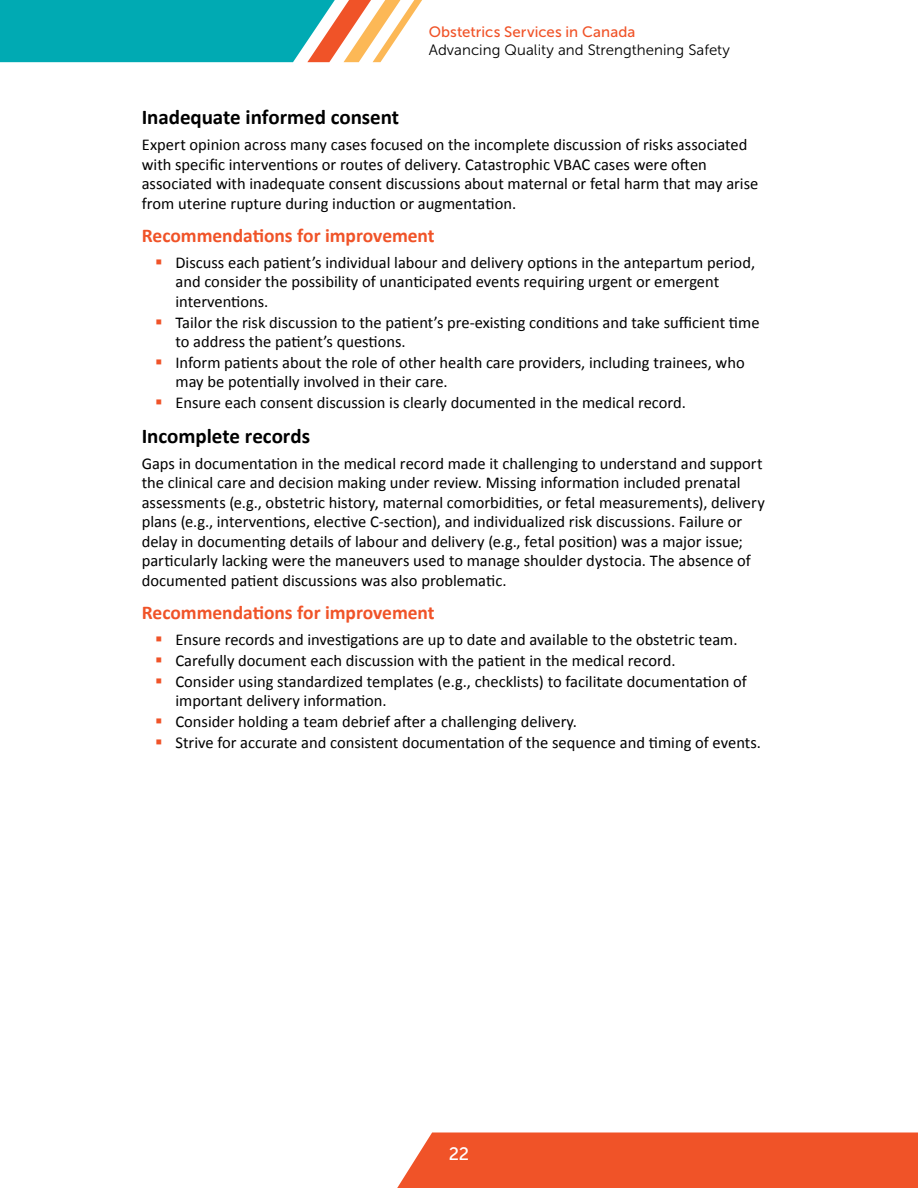
<style>
.page{position:relative;width:918px;height:1188px;background:#fff}
.page>*{position:absolute;margin:0;border:0;box-sizing:border-box;transform-origin:0 0}
.t1{font:700 21px "Calibri";color:#000}
.t2{font:700 19.5px "Calibri";letter-spacing:-.005em;color:#f05328}
.t3{font:18px "Museo Sans 500";color:#fff}
.t4{font:16.5px/19.5px "Calibri";color:#000}
.t5{font:15px "Museo Sans 300";letter-spacing:.005em;color:#000}
.t6{font:15px "Museo Sans 500";letter-spacing:.005em;color:#f05328}
.s1{color:#f05328}
</style>
<div class="page">
<div style="left:397px;top:1132px;width:521px;height:56px;background:#f05328"></div>
<svg style="left:0;top:0;width:422px;height:62px;background:#40b2b1"></svg>
<p class="t6" style="left:429px;top:23px;width:208px">Obstetrics Services in Canada</p>
<p class="t5" style="left:429px;top:42px;width:303px">Advancing Quality and Strengthening Safety</p>
<p class="t1" style="left:142px;top:103px;width:259px">Inadequate informed consent</p>
<p class="t4" style="left:142px;top:135px;width:618px">Expert opinion across many cases focused on the incomplete discussion of risks associated with specific interventions or routes of delivery. Catastrophic VBAC cases were often associated with inadequate consent discussions about maternal or fetal harm that may arise from uterine rupture during induction or augmentation.</p>
<p class="t2" style="left:142px;top:223px;width:295px">Recommendations for improvement</p>
<p class="t4" style="left:175px;top:253px;width:581px;text-indent:-20px"><span class="s1">▪</span> Discuss each patient’s individual labour and delivery options in the antepartum period, and consider the possibility of unanticipated events requiring urgent or emergent interventions.</p>
<p class="t4" style="left:175px;top:312px;width:586px;text-indent:-20px"><span class="s1">▪</span> Tailor the risk discussion to the patient’s pre-existing conditions and take sufficient time to address the patient’s questions.</p>
<p class="t4" style="left:175px;top:353px;width:571px;text-indent:-20px"><span class="s1">▪</span> Inform patients about the role of other health care providers, including trainees, who may be potentially involved in their care.</p>
<p class="t4" style="left:155px;top:393px;width:532px"><span class="s1">▪</span> Ensure each consent discussion is clearly documented in the medical record.</p>
<p class="t1" style="left:142px;top:422px;width:170px">Incomplete records</p>
<p class="t4" style="left:142px;top:454px;width:625px">Gaps in documentation in the medical record made it challenging to understand and support the clinical care and decision making under review. Missing information included prenatal assessments (e.g., obstetric history, maternal comorbidities, or fetal measurements), delivery plans (e.g., interventions, elective C-section), and individualized risk discussions. Failure or delay in documenting details of labour and delivery (e.g., fetal position) was a major issue; particularly lacking were the maneuvers used to manage shoulder dystocia. The absence of documented patient discussions was also problematic.</p>
<p class="t2" style="left:142px;top:600px;width:294px">Recommendations for improvement</p>
<p class="t4" style="left:155px;top:630px;width:584px"><span class="s1">▪</span> Ensure records and investigations are up to date and available to the obstetric team.</p>
<p class="t4" style="left:155px;top:651px;width:522px"><span class="s1">▪</span> Carefully document each discussion with the patient in the medical record.</p>
<p class="t4" style="left:175px;top:672px;width:573px;text-indent:-20px"><span class="s1">▪</span> Consider using standardized templates (e.g., checklists) to facilitate documentation of important delivery information.</p>
<p class="t4" style="left:155px;top:712px;width:423px"><span class="s1">▪</span> Consider holding a team debrief after a challenging delivery.</p>
<p class="t4" style="left:155px;top:733px;width:607px"><span class="s1">▪</span> Strive for accurate and consistent documentation of the sequence and timing of events.</p>
<p class="t3" style="left:449px;top:1144px;width:22px">22</p>
</div>
